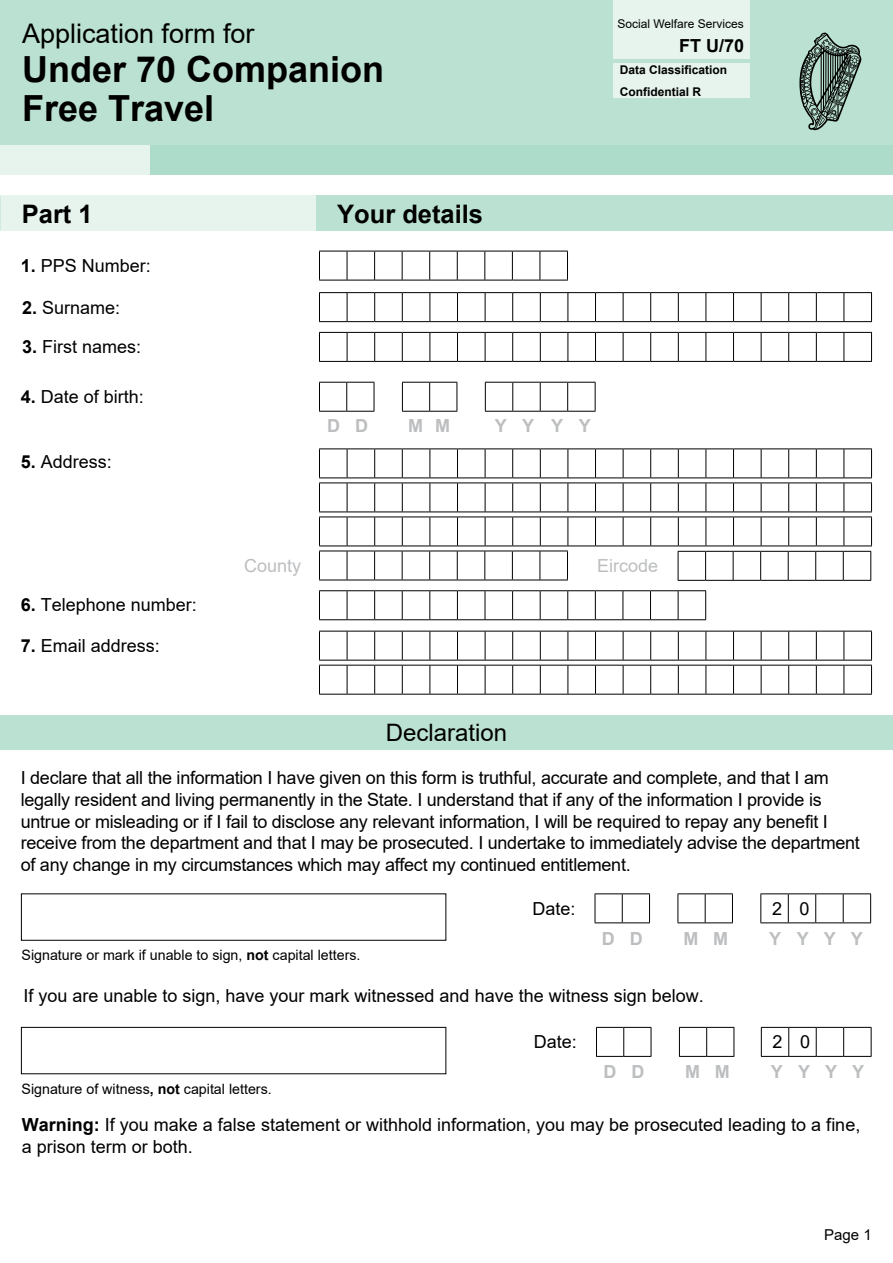
<style>
.page{position:relative;width:893px;height:1263px;background:#fff}
.page>*{position:absolute;margin:0;border:0;box-sizing:border-box;transform-origin:0 0}
.t1{font:700 36px/39px "Arial";color:#000}
.t2{font:27px "Arial";color:#000}
.t3{font:700 25.5px "Arial";color:#000}
.t4{font:24px "Arial";color:#000}
.t5{font:18px/21.6px "Arial";letter-spacing:-.015em;color:#000}
.t6{font:700 18px "Arial";color:#bcbec0}
.t7{font:18px "Arial";color:#bcbec0}
.t8{font:700 18px "Arial";color:#000}
.t9{font:15px "Arial";color:#000}
.t10{font:14.25px "Arial";color:#000}
.t11{font:700 12px/21.6px "Arial";color:#000}
.t12{font:12px "Arial";color:#000}
.s1{font-weight:700}
</style>
<div class="page">
<div style="left:0;top:196px;width:317px;height:35px;background:#e6f4ed"></div>
<div style="left:317px;top:196px;width:576px;height:35px;background:#bae1d1"></div>
<div style="left:0;top:715px;width:893px;height:34px;background:#bae1d1"></div>
<div style="left:21px;top:893px;width:425px;height:48px;border:1px solid #000"></div>
<svg style="left:595px;top:893px;width:55px;height:30px"></svg>
<svg style="left:677px;top:893px;width:56px;height:30px"></svg>
<svg style="left:760px;top:893px;width:111px;height:30px"></svg>
<div style="left:21px;top:1027px;width:425px;height:47px;border:1px solid #000"></div>
<svg style="left:596px;top:1027px;width:56px;height:30px"></svg>
<svg style="left:679px;top:1027px;width:56px;height:30px"></svg>
<svg style="left:761px;top:1027px;width:111px;height:30px"></svg>
<svg style="left:319px;top:251px;width:249px;height:30px"></svg>
<svg style="left:319px;top:292px;width:553px;height:30px"></svg>
<svg style="left:319px;top:332px;width:553px;height:30px"></svg>
<svg style="left:319px;top:382px;width:56px;height:30px"></svg>
<svg style="left:402px;top:382px;width:56px;height:30px"></svg>
<svg style="left:485px;top:382px;width:111px;height:30px"></svg>
<svg style="left:319px;top:590px;width:387px;height:30px"></svg>
<svg style="left:319px;top:448px;width:553px;height:133px"></svg>
<svg style="left:319px;top:631px;width:553px;height:64px"></svg>
<div style="left:595px;top:551px;width:79px;height:29px;background:#fff"></div>
<div style="left:0;top:0;width:893px;height:145px;background:#bae1d1"></div>
<div style="left:137px;top:145px;width:756px;height:30px;background:#aedcca"></div>
<div style="left:0;top:145px;width:150px;height:30px;background:#e6f4ed"></div>
<div style="left:613px;top:63px;width:137px;height:34px;background:#e6f4ed"></div>
<div style="left:613px;top:0;width:137px;height:58px;background:#e6f4ed"></div>
<svg style="left:799px;top:33px;width:62px;height:97px"></svg>
<p class="t12" style="left:617px;top:20px;width:128px">Social Welfare Services</p>
<h2 class="t2" style="left:22px;top:24px;width:234px">Application form for</h2>
<h1 class="t1" style="left:22px;top:54px;width:364px">Under 70 Companion<br>Free Travel</h1>
<p class="t11" style="left:620px;top:60px;width:109px">Data Classification<br>Confidential R</p>
<p class="t8" style="left:679px;top:39px;width:67px">FT U/70</p>
<h3 class="t3" style="left:22px;top:204px;width:72px">Part 1</h3>
<p class="t5" style="left:21px;top:255px;width:132px"><span class="s1">1.</span> PPS Number:</p>
<p class="t5" style="left:22px;top:296px;width:100px"><span class="s1">2.</span> Surname:</p>
<p class="t5" style="left:22px;top:336px;width:121px"><span class="s1">3.</span> First names:</p>
<p class="t5" style="left:21px;top:386px;width:125px"><span class="s1">4.</span> Date of birth:</p>
<p class="t5" style="left:21px;top:450px;width:93px"><span class="s1">5.</span> Address:</p>
<p class="t5" style="left:21px;top:593px;width:178px"><span class="s1">6.</span> Telephone number:</p>
<p class="t5" style="left:21px;top:635px;width:141px"><span class="s1">7.</span> Email address:</p>
<h3 class="t3" style="left:337px;top:205px;width:147px">Your details</h3>
<p class="t6" style="left:327px;top:419px;width:43px">D D</p>
<p class="t6" style="left:408px;top:419px;width:43px">M M</p>
<p class="t6" style="left:495px;top:419px;width:98px">Y Y Y Y</p>
<p class="t7" style="left:244px;top:559px;width:59px">County</p>
<p class="t7" style="left:597px;top:559px;width:63px">Eircode</p>
<h3 class="t4" style="left:386px;top:723px;width:123px">Declaration</h3>
<p class="t5" style="left:21px;top:769px;width:841px">I declare that all the information I have given on this form is truthful, accurate and complete, and that I am legally resident and living permanently in the State. I understand that if any of the information I provide is untrue or misleading or if I fail to disclose any relevant information, I will be required to repay any benefit I receive from the department and that I may be prosecuted. I undertake to immediately advise the department of any change in my circumstances which may affect my continued entitlement.</p>
<p class="t10" style="left:22px;top:949px;width:340px">Signature or mark if unable to sign, <span class="s1">not</span> capital letters.</p>
<p class="t5" style="left:532px;top:897px;width:45px">Date:</p>
<p class="t5" style="left:772px;top:899px;width:39px">2 0</p>
<p class="t6" style="left:602px;top:932px;width:43px">D D</p>
<p class="t6" style="left:684px;top:932px;width:46px">M M</p>
<p class="t6" style="left:769px;top:932px;width:95px">Y Y Y Y</p>
<p class="t5" style="left:23px;top:986px;width:682px">If you are unable to sign, have your mark witnessed and have the witness sign below.</p>
<p class="t5" style="left:534px;top:1031px;width:45px">Date:</p>
<p class="t5" style="left:772px;top:1033px;width:39px">2 0</p>
<p class="t10" style="left:22px;top:1083px;width:252px">Signature of witness<span class="s1">, not</span> capital letters.</p>
<p class="t6" style="left:603px;top:1065px;width:43px">D D</p>
<p class="t6" style="left:685px;top:1065px;width:46px">M M</p>
<p class="t6" style="left:771px;top:1065px;width:95px">Y Y Y Y</p>
<p class="t5" style="left:22px;top:1115px;width:840px"><span class="s1">Warning:</span> If you make a false statement or withhold information, you may be prosecuted leading to a fine, a prison term or both.</p>
<p class="t9" style="left:824px;top:1229px;width:49px">Page 1</p>
</div>
